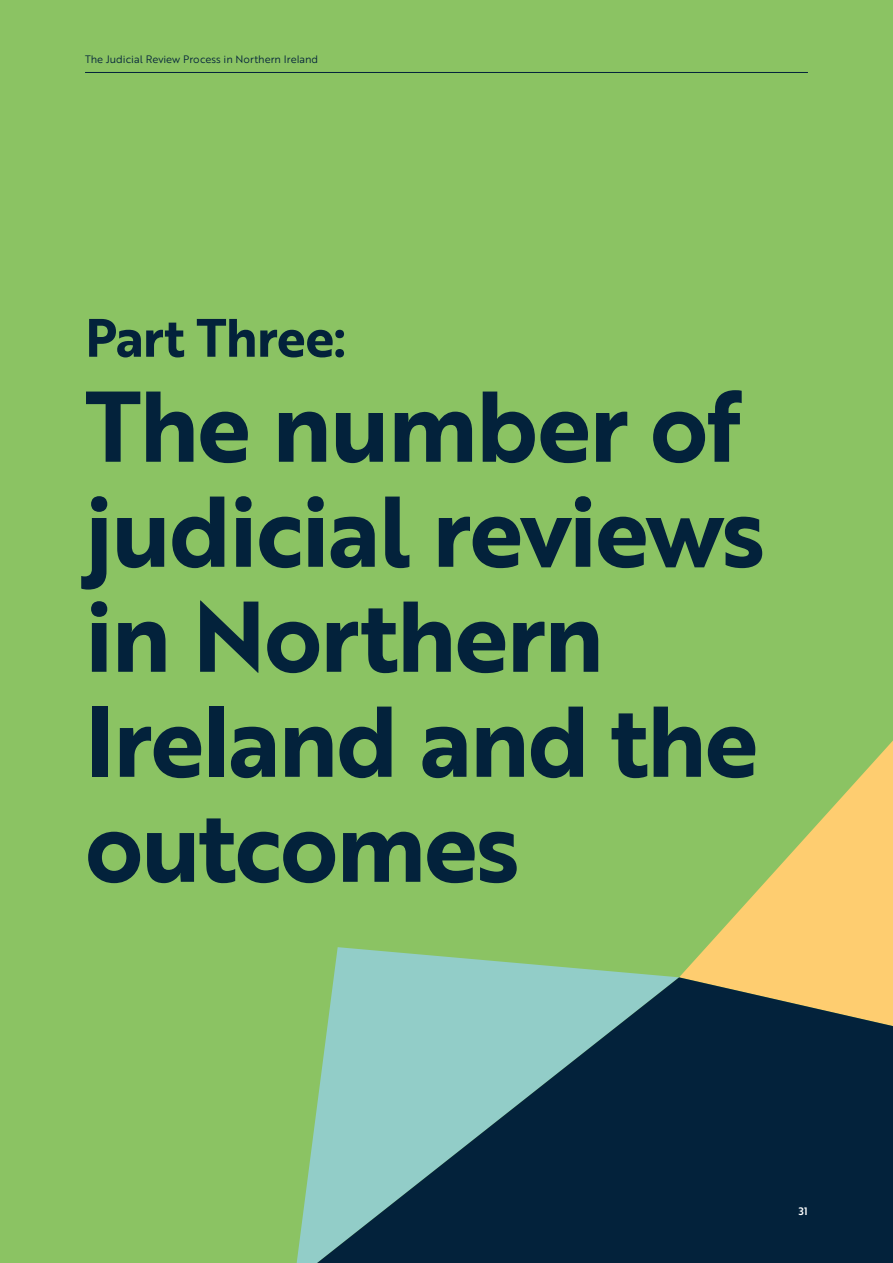
<style>
.page{position:relative;width:893px;height:1263px;background:#8bc363}
.page>*{position:absolute;margin:0;border:0;box-sizing:border-box;transform-origin:0 0}
.Section_Page_Titles{font:97.5px/105px "Brother 1816 Bold";letter-spacing:-.02em;color:#03223b}
.Section_Page_Subtitl{font:52.5px "Brother 1816 Bold";letter-spacing:-.02em;color:#03223b}
.t1{font:10.5px "Brother 1816 Book";color:#03223b}
.t2{font:10.5px "Brother 1816 Medium";color:#fff}
</style>
<div class="page">
<svg style="left:297px;top:947px;width:377px;height:316px"></svg>
<svg style="left:679px;top:740px;width:214px;height:237px"></svg>
<svg style="left:317px;top:977px;width:576px;height:286px;background:#385d68"></svg>
<hr style="left:85px;top:72px;width:723px;height:1px;background:#03223b">
<p class="t1" style="left:85px;top:52px;width:235px">The Judicial Review Process in Northern Ireland</p>
<p class="Section_Page_Subtitl" style="left:85px;top:298px;width:263px">Part Three:</p>
<p class="Section_Page_Titles" style="left:85px;top:371px;width:682px">The number of judicial reviews in Northern<br>Ireland and the outcomes</p>
<p class="t2" style="left:799px;top:1203px;width:11px">31</p>
</div>
